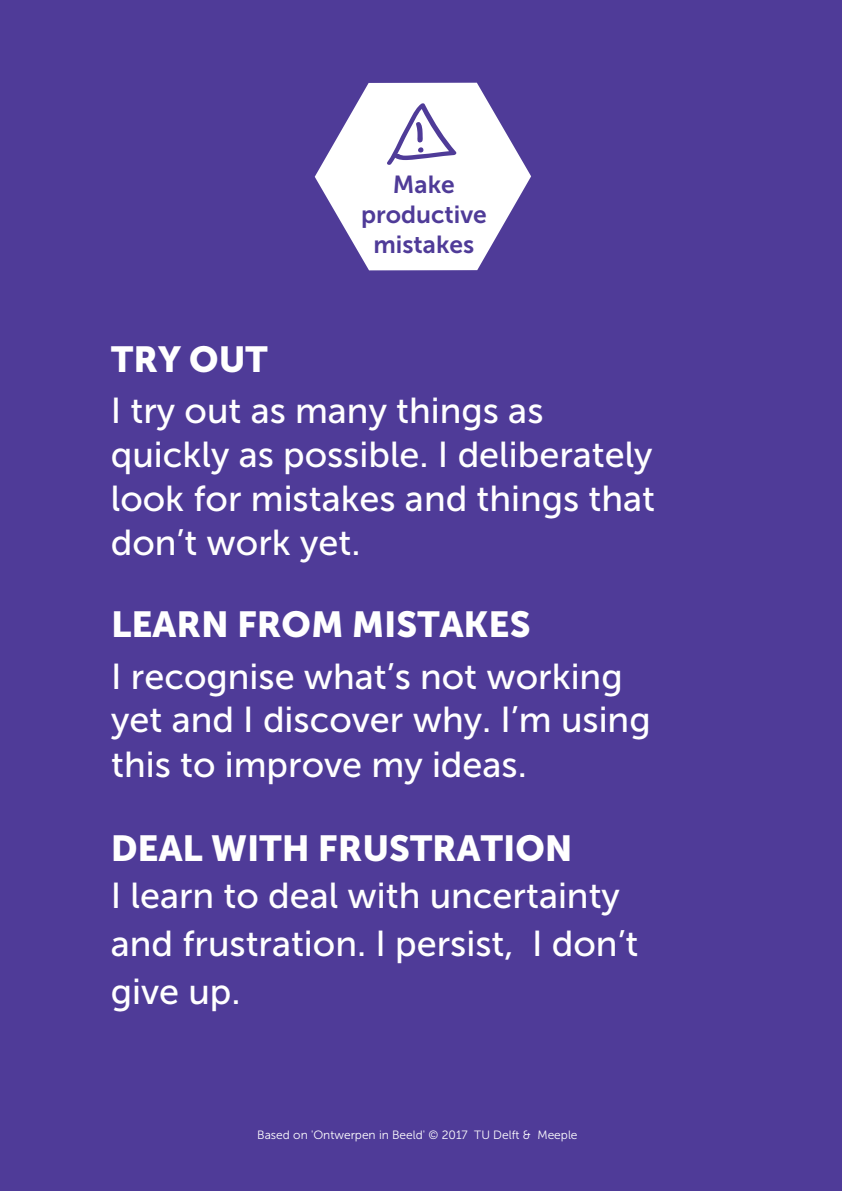
<style>
.page{position:relative;width:842px;height:1191px;background:#4f3b98}
.page>*{position:absolute;margin:0;border:0;box-sizing:border-box;transform-origin:0 0}
.t1{font:36px/43.6px "Museo Sans 500";color:#fff}
.t2{font:36px "Museo Sans 900";color:#fff}
.t3{font:24.6px/30px "Museo Sans 700";color:#4f3b98;text-align:center}
.t4{font:12px "Museo Sans 300";color:#fff}
</style>
<div class="page">
<svg style="left:315px;top:83px;width:216px;height:187px;fill:#fff"></svg>
<svg style="left:387px;top:103px;width:69px;height:62px"></svg>
<p class="t3" style="left:361px;top:169px;width:127px">Make productive mistakes</p>
<p class="t2" style="left:111px;top:339px;width:158px">TRY OUT</p>
<p class="t1" style="left:111px;top:389px;width:546px">I try out as many things as quickly as possible. I deliberately look for mistakes and things that don’t work yet.</p>
<p class="t2" style="left:111px;top:604px;width:421px">LEARN FROM MISTAKES</p>
<p class="t1" style="left:111px;top:655px;width:541px">I recognise what’s not working yet and I discover why. I’m using this to improve my ideas.</p>
<p class="t2" style="left:111px;top:827px;width:463px">DEAL WITH FRUSTRATION</p>
<p class="t1" style="left:111px;top:872px;width:529px;line-height:47.8px">I learn to deal with uncertainty and frustration. I persist, I don’t give up.</p>
<p class="t4" style="left:257px;top:1128px;width:322px">Based on 'Ontwerpen in Beeld' © 2017 TU Delft &amp; Meeple</p>
</div>
